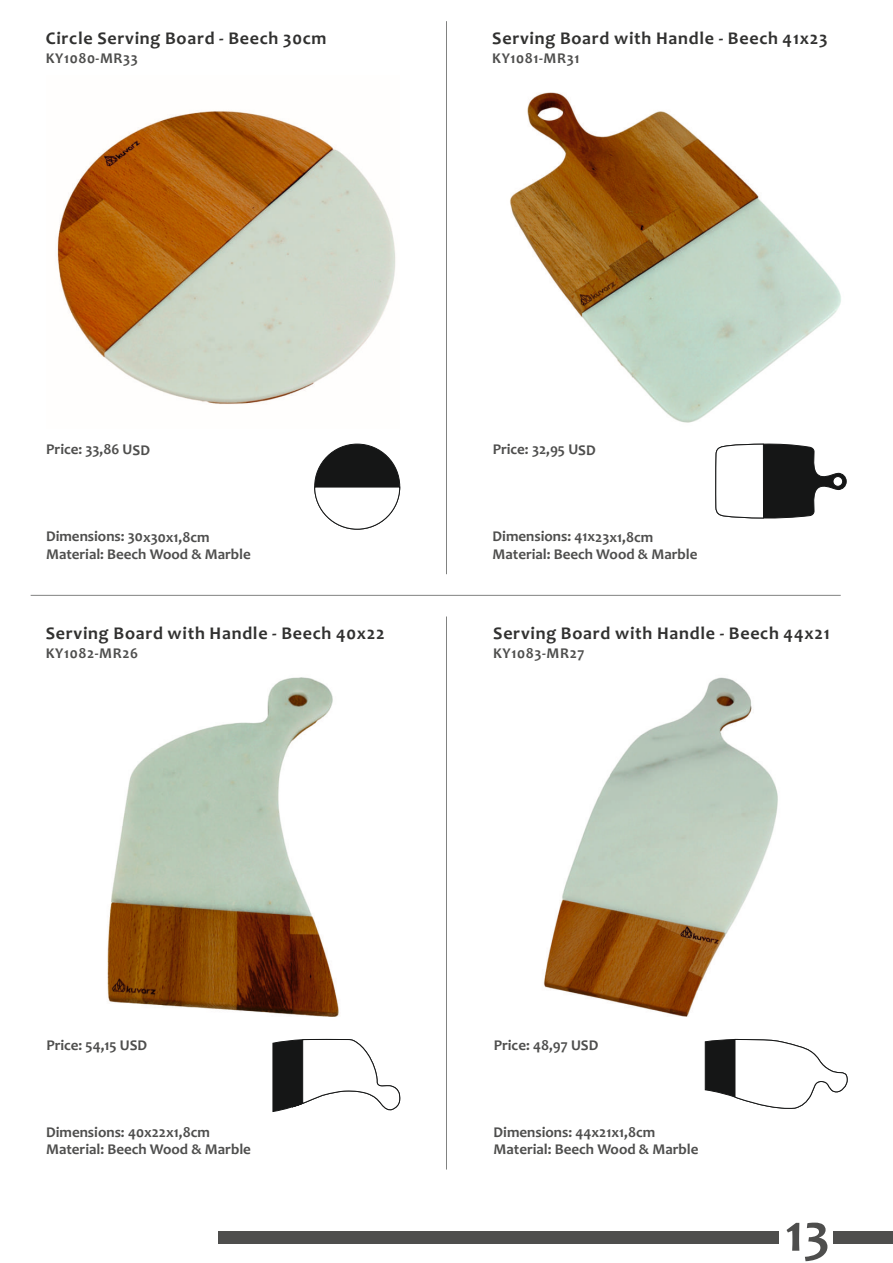
<style>
.page{position:relative;width:893px;height:1263px;background:#fff}
.page>*{position:absolute;margin:0;border:0;box-sizing:border-box;transform-origin:0 0}
.t1{font:700 54px "Candara";color:#4e4e4d}
.t2{font:700 18px "Candara";letter-spacing:.04em;color:#313130}
.t3{font:700 15px/17.4px "Candara";color:#4e4e4d}
.t4{font:700 15px "Candara";letter-spacing:.04em;color:#4e4e4d}
</style>
<div class="page">
<svg style="left:705px;top:1039px;width:143px;height:70px"></svg>
<svg style="left:273px;top:1039px;width:127px;height:73px"></svg>
<svg style="left:716px;top:443px;width:130px;height:75px"></svg>
<div style="left:315px;top:444px;width:85px;height:85px;background:#151616;border:1px solid #151616;border-radius:50%"></div>
<svg style="left:314px;top:487px;width:86px;height:42px"></svg>
<img style="left:57px;top:111px;width:339px;height:293px">
<img style="left:107px;top:677px;width:232px;height:340px">
<img style="left:543px;top:677px;width:235px;height:340px">
<img style="left:510px;top:92px;width:331px;height:331px">
<hr style="left:592px;top:595px;width:249px;height:1px;background:#818281">
<hr style="left:187px;top:595px;width:156px;height:1px;background:#818281">
<hr style="left:31px;top:595px;width:156px;height:1px;background:#818281">
<hr style="left:343px;top:595px;width:249px;height:1px;background:#818281">
<hr style="left:446px;top:21px;width:1px;height:277px;background:#818281">
<hr style="left:446px;top:298px;width:1px;height:276px;background:#818281">
<hr style="left:446px;top:616px;width:1px;height:277px;background:#818281">
<hr style="left:446px;top:893px;width:1px;height:276px;background:#818281">
<div style="left:833px;top:1231px;width:60px;height:13px;background:#4e4e4d"></div>
<div style="left:218px;top:1231px;width:561px;height:13px;background:#4e4e4d"></div>
<p class="t2" style="left:46px;top:31px;width:282px">Circle Serving Board - Beech 30cm</p>
<p class="t4" style="left:46px;top:52px;width:94px">KY1080-MR33</p>
<p class="t2" style="left:492px;top:31px;width:337px">Serving Board with Handle - Beech 41x23</p>
<p class="t4" style="left:492px;top:52px;width:89px">KY1081-MR31</p>
<p class="t3" style="left:46px;top:442px;width:105px">Price: 33,86 USD</p>
<p class="t3" style="left:493px;top:442px;width:104px">Price: 32,95 USD</p>
<p class="t3" style="left:46px;top:529px;width:206px">Dimensions: 30x30x1,8cm<br>Material: Beech Wood &amp; Marble</p>
<p class="t3" style="left:493px;top:529px;width:206px">Dimensions: 41x23x1,8cm<br>Material: Beech Wood &amp; Marble</p>
<p class="t2" style="left:46px;top:626px;width:341px">Serving Board with Handle - Beech 40x22</p>
<p class="t4" style="left:46px;top:647px;width:94px">KY1082-MR26</p>
<p class="t2" style="left:493px;top:626px;width:338px">Serving Board with Handle - Beech 44x21</p>
<p class="t4" style="left:493px;top:647px;width:93px">KY1083-MR27</p>
<p class="t3" style="left:46px;top:1038px;width:102px">Price: 54,15 USD</p>
<p class="t3" style="left:46px;top:1125px;width:206px">Dimensions: 40x22x1,8cm<br>Material: Beech Wood &amp; Marble</p>
<p class="t3" style="left:494px;top:1038px;width:106px">Price: 48,97 USD</p>
<p class="t3" style="left:494px;top:1125px;width:206px">Dimensions: 44x21x1,8cm<br>Material: Beech Wood &amp; Marble</p>
<h1 class="t1" style="left:785px;top:1211px;width:46px">13</h1>
</div>
